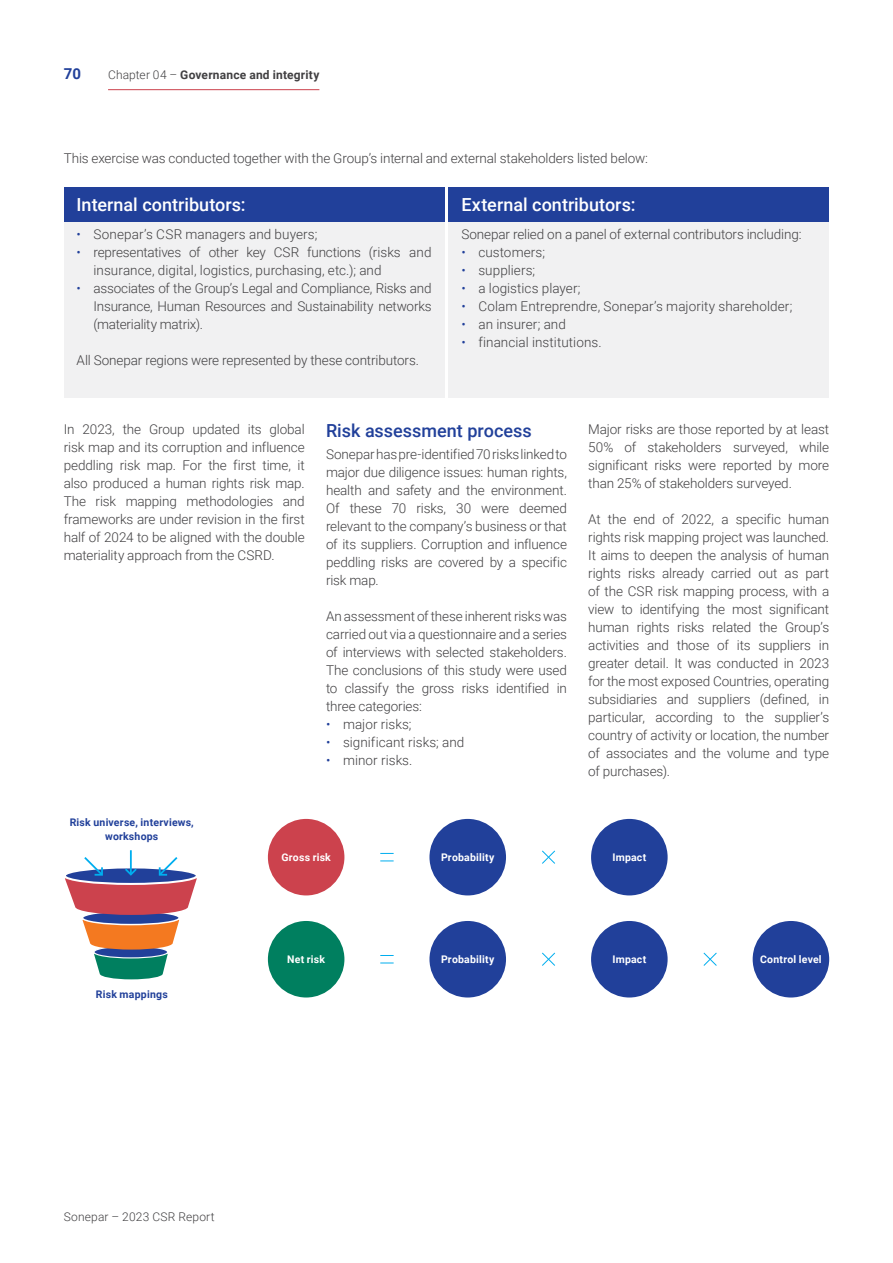
<style>
.page{position:relative;width:893px;height:1263px;background:#fff}
.page>*{position:absolute;margin:0;border:0;box-sizing:border-box;transform-origin:0 0}
.t1{font:500 18px "Sonepar Roboto";color:#fff}
.t2{font:500 18px "Sonepar Roboto";color:#21409a}
.t3{font:700 15px "Sonepar Roboto";color:#21409a}
.t4{font:300 13.5px/18px "Sonepar Roboto";letter-spacing:-.005em;color:#414042;text-align:justify}
.t5{font:700 12px "Sonepar Roboto";letter-spacing:.015em;color:#414042}
.t6{font:300 12px "Sonepar Roboto";letter-spacing:.015em;color:#414042}
.t7{font:700 10.5px "Sonepar Roboto";letter-spacing:.02em;color:#fff}
.t8{font:700 10.5px/13.5px "Sonepar Roboto";letter-spacing:.02em;color:#21409a;text-align:center}
.s1{font-weight:300}
.s2{color:#21409a}
</style>
<div class="page">
<hr style="left:108px;top:89px;width:211px;height:1px;background:#cc424d">
<div style="left:64px;top:221px;width:380px;height:177px;background:#f1f1f2"></div>
<div style="left:449px;top:221px;width:380px;height:177px;background:#f1f1f2"></div>
<div style="left:64px;top:187px;width:380px;height:34px;background:#21409a"></div>
<div style="left:449px;top:187px;width:380px;height:34px;background:#21409a"></div>
<div style="left:429px;top:819px;width:77px;height:76px;background:#21409a;border-radius:50%"></div>
<div style="left:268px;top:819px;width:76px;height:76px;background:#cc424d;border-radius:50%"></div>
<div style="left:429px;top:921px;width:77px;height:76px;background:#21409a;border-radius:50%"></div>
<div style="left:591px;top:819px;width:77px;height:76px;background:#21409a;border-radius:50%"></div>
<div style="left:591px;top:921px;width:77px;height:76px;background:#21409a;border-radius:50%"></div>
<div style="left:753px;top:921px;width:76px;height:76px;background:#21409a;border-radius:50%"></div>
<div style="left:268px;top:921px;width:76px;height:76px;background:#007f5f;border-radius:50%"></div>
<svg style="left:542px;top:850px;width:13px;height:14px"></svg>
<svg style="left:542px;top:952px;width:13px;height:14px"></svg>
<svg style="left:703px;top:952px;width:14px;height:14px"></svg>
<svg style="left:380px;top:853px;width:14px;height:1px"></svg>
<svg style="left:380px;top:860px;width:14px;height:1px"></svg>
<svg style="left:380px;top:955px;width:14px;height:1px"></svg>
<svg style="left:380px;top:963px;width:14px;height:1px"></svg>
<svg style="left:65px;top:855px;width:132px;height:124px"></svg>
<hr style="left:130px;top:850px;width:2px;height:24px;background:#00aeef">
<p class="t3" style="left:64px;top:63px;width:19px">70</p>
<p class="t5" style="left:108px;top:66px;width:213px"><span class="s1">Chapter 04 –</span> Governance and integrity</p>
<p class="t4" style="left:64px;top:148px;width:586px">This exercise was conducted together with the Group’s internal and external stakeholders listed below:</p>
<h1 class="t1" style="left:77px;top:191px;width:171px">Internal contributors:</h1>
<h1 class="t1" style="left:461px;top:191px;width:176px">External contributors:</h1>
<p class="t4" style="left:77px;top:225px;width:242px"><span class="s2">•</span> Sonepar’s CSR managers and buyers;</p>
<p class="t4" style="left:94px;top:243px;width:340px;text-indent:-17px"><span class="s2">•</span> representatives of other key CSR functions (risks and insurance, digital, logistics, purchasing, etc.); and</p>
<p class="t4" style="left:94px;top:279px;width:340px;text-indent:-17px"><span class="s2">•</span> associates of the Group’s Legal and Compliance, Risks and Insurance, Human Resources and Sustainability networks (materiality matrix).</p>
<p class="t4" style="left:77px;top:351px;width:344px">All Sonepar regions were represented by these contributors.</p>
<p class="t4" style="left:461px;top:225px;width:342px">Sonepar relied on a panel of external contributors including:</p>
<p class="t4" style="left:461px;top:243px;width:85px"><span class="s2">•</span> customers;</p>
<p class="t4" style="left:461px;top:261px;width:75px"><span class="s2">•</span> suppliers;</p>
<p class="t4" style="left:461px;top:279px;width:121px"><span class="s2">•</span> a logistics player;</p>
<p class="t4" style="left:461px;top:297px;width:333px"><span class="s2">•</span> Colam Entreprendre, Sonepar’s majority shareholder;</p>
<p class="t4" style="left:461px;top:315px;width:106px"><span class="s2">•</span> an insurer; and</p>
<p class="t4" style="left:461px;top:333px;width:142px"><span class="s2">•</span> financial institutions.</p>
<p class="t4" style="left:64px;top:419px;width:242px">In 2023, the Group updated its global risk map and its corruption and influence peddling risk map. For the first time, it also produced a human rights risk map.<br>The risk mapping methodologies and frameworks are under revision in the first half of 2024 to be aligned with the double materiality approach from the CSRD.</p>
<h1 class="t2" style="left:326px;top:418px;width:207px">Risk assessment process</h1>
<p class="t4" style="left:326px;top:445px;width:242px">Sonepar has pre-identified 70 risks linked to major due diligence issues: human rights, health and safety and the environment.<br>Of these 70 risks, 30 were deemed relevant to the company’s business or that of its suppliers. Corruption and influence peddling risks are covered by a specific risk map.</p>
<p class="t4" style="left:326px;top:606px;width:242px">An assessment of these inherent risks was carried out via a questionnaire and a series of interviews with selected stakeholders.<br>The conclusions of this study were used to classify the gross risks identified in three categories:</p>
<p class="t4" style="left:326px;top:714px;width:87px"><span class="s2">•</span> major risks;</p>
<p class="t4" style="left:326px;top:732px;width:140px"><span class="s2">•</span> significant risks; and</p>
<p class="t4" style="left:326px;top:750px;width:88px"><span class="s2">•</span> minor risks.</p>
<p class="t8" style="left:70px;top:815px;width:126px">Risk universe, interviews, workshops</p>
<p class="t7" style="left:281px;top:850px;width:51px">Gross risk</p>
<p class="t7" style="left:441px;top:850px;width:55px">Probability</p>
<p class="t4" style="left:588px;top:419px;width:242px">Major risks are those reported by at least 50% of stakeholders surveyed, while significant risks were reported by more than 25% of stakeholders surveyed.</p>
<p class="t4" style="left:588px;top:509px;width:242px">At the end of 2022, a specific human rights risk mapping project was launched.<br>It aims to deepen the analysis of human rights risks already carried out as part of the CSR risk mapping process, with a view to identifying the most significant human rights risks related the Group’s activities and those of its suppliers in greater detail. It was conducted in 2023 for the most exposed Countries, operating subsidiaries and suppliers (defined, in particular, according to the supplier’s country of activity or location, the number of associates and the volume and type of purchases).</p>
<p class="t7" style="left:612px;top:850px;width:35px">Impact</p>
<p class="t8" style="left:96px;top:987px;width:73px">Risk mappings</p>
<p class="t7" style="left:287px;top:952px;width:39px">Net risk</p>
<p class="t7" style="left:612px;top:952px;width:35px">Impact</p>
<p class="t7" style="left:760px;top:952px;width:63px">Control level</p>
<p class="t7" style="left:441px;top:952px;width:55px">Probability</p>
<p class="t6" style="left:64px;top:1208px;width:152px">Sonepar – 2023 CSR Report</p>
</div>
